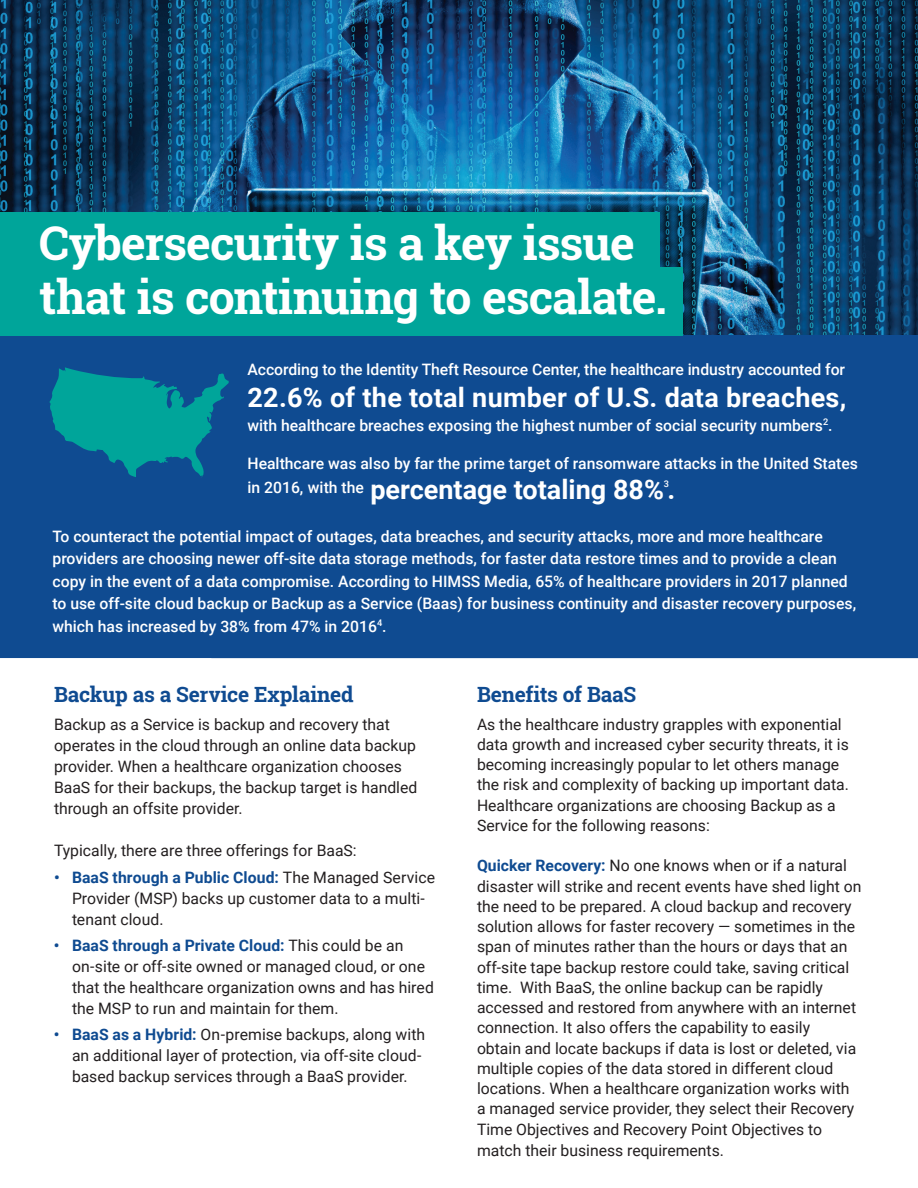
<style>
.page{position:relative;width:918px;height:1188px;background:#fff}
.page>*{position:absolute;margin:0;border:0;box-sizing:border-box;transform-origin:0 0}
.t1{font:700 46.5px/54px "Roboto Slab";letter-spacing:-.02em;color:#fff}
.t2{font:700 27px "Roboto";letter-spacing:.01em;color:#fff}
.t3{font:700 21px "Roboto Slab";letter-spacing:-.01em;color:#0f4b91}
.t4{font:15.75px/20.2px "Roboto";color:#231f20}
.t5{font:500 15.75px/22.5px "Roboto";color:#fff}
.t6{font:500 9.15px "Roboto";color:#fff}
.s1{font-weight:700;color:#0f4b91}
</style>
<div class="page">
<div style="left:0;top:335px;width:918px;height:323px;background:#0f4b91"></div>
<img style="left:0;top:0;width:918px;height:335px">
<div style="left:0;top:213px;width:660px;height:61px;background:#00a59a"></div>
<div style="left:0;top:267px;width:682px;height:69px;background:#00a59a"></div>
<svg style="left:50px;top:368px;width:179px;height:110px;background:#068096"></svg>
<h1 class="t1" style="left:39px;top:216px;width:630px">Cybersecurity is a key issue that is continuing to escalate.</h1>
<p class="t5" style="left:248px;top:358px;width:599px">According to the Identity Theft Resource Center, the healthcare industry accounted for</p>
<h2 class="t2" style="left:248px;top:378px;width:600px">22.6% of the total number of U.S. data breaches,</h2>
<p class="t5" style="left:248px;top:413px;width:587px">with healthcare breaches exposing the highest number of social security numbers<sup>2</sup>.</p>
<p class="t5" style="left:247px;top:451px;width:612px">Healthcare was also by far the prime target of ransomware attacks in the United States</p>
<h2 class="t2" style="left:247px;top:470px;width:429px"><sup>in</sup> <sup>2016,</sup> <sup>with</sup> <sup>the</sup> percentage totaling 88%.</h2>
<p class="t6" style="left:664px;top:478px;width:7px">3</p>
<p class="t5" style="left:52px;top:524px;width:805px">To counteract the potential impact of outages, data breaches, and security attacks, more and more healthcare providers are choosing newer off-site data storage methods, for faster data restore times and to provide a clean copy in the event of a data compromise. According to HIMSS Media, 65% of healthcare providers in 2017 planned to use off-site cloud backup or Backup as a Service (Baas) for business continuity and disaster recovery purposes, which has increased by 38% from 47% in 2016<sup>4</sup>.</p>
<h3 class="t3" style="left:54px;top:680px;width:301px">Backup as a Service Explained</h3>
<p class="t4" style="left:54px;top:714px;width:365px;line-height:21px">Backup as a Service is backup and recovery that operates in the cloud through an online data backup provider. When a healthcare organization chooses BaaS for their backups, the backup target is handled through an offsite provider.</p>
<p class="t4" style="left:54px;top:840px;width:304px">Typically, there are three offerings for BaaS:</p>
<p class="t4" style="left:72px;top:866px;width:365px;line-height:21px;text-indent:-18px"><span class="s1">• BaaS through a Public Cloud:</span> The Managed Service<br>Provider (MSP) backs up customer data to a multi&shy;tenant cloud.</p>
<p class="t4" style="left:72px;top:934px;width:363px;line-height:21px;text-indent:-18px"><span class="s1">• BaaS through a Private Cloud:</span> This could be an on-site or off-site owned or managed cloud, or one that the healthcare organization owns and has hired the MSP to run and maintain for them.</p>
<p class="t4" style="left:72px;top:1024px;width:355px;line-height:21px;text-indent:-18px"><span class="s1">• BaaS as a Hybrid:</span> On-premise backups, along with an additional layer of protection, via off-site cloud&shy;based backup services through a BaaS provider.</p>
<h3 class="t3" style="left:477px;top:680px;width:161px">Benefits of BaaS</h3>
<p class="t4" style="left:477px;top:713px;width:373px">As the healthcare industry grapples with exponential data growth and increased cyber security threats, it is becoming increasingly popular to let others manage the risk and complexity of backing up important data.<br>Healthcare organizations are choosing Backup as a Service for the following reasons:</p>
<p class="t4" style="left:477px;top:855px;width:386px"><span class="s1">Quicker Recovery:</span> No one knows when or if a natural disaster will strike and recent events have shed light on the need to be prepared. A cloud backup and recovery solution allows for faster recovery — sometimes in the span of minutes rather than the hours or days that an off-site tape backup restore could take, saving critical time. With BaaS, the online backup can be rapidly accessed and restored from anywhere with an internet connection. It also offers the capability to easily<br>obtain and locate backups if data is lost or deleted, via multiple copies of the data stored in different cloud locations. When a healthcare organization works with a managed service provider, they select their Recovery Time Objectives and Recovery Point Objectives to match their business requirements.</p>
</div>
